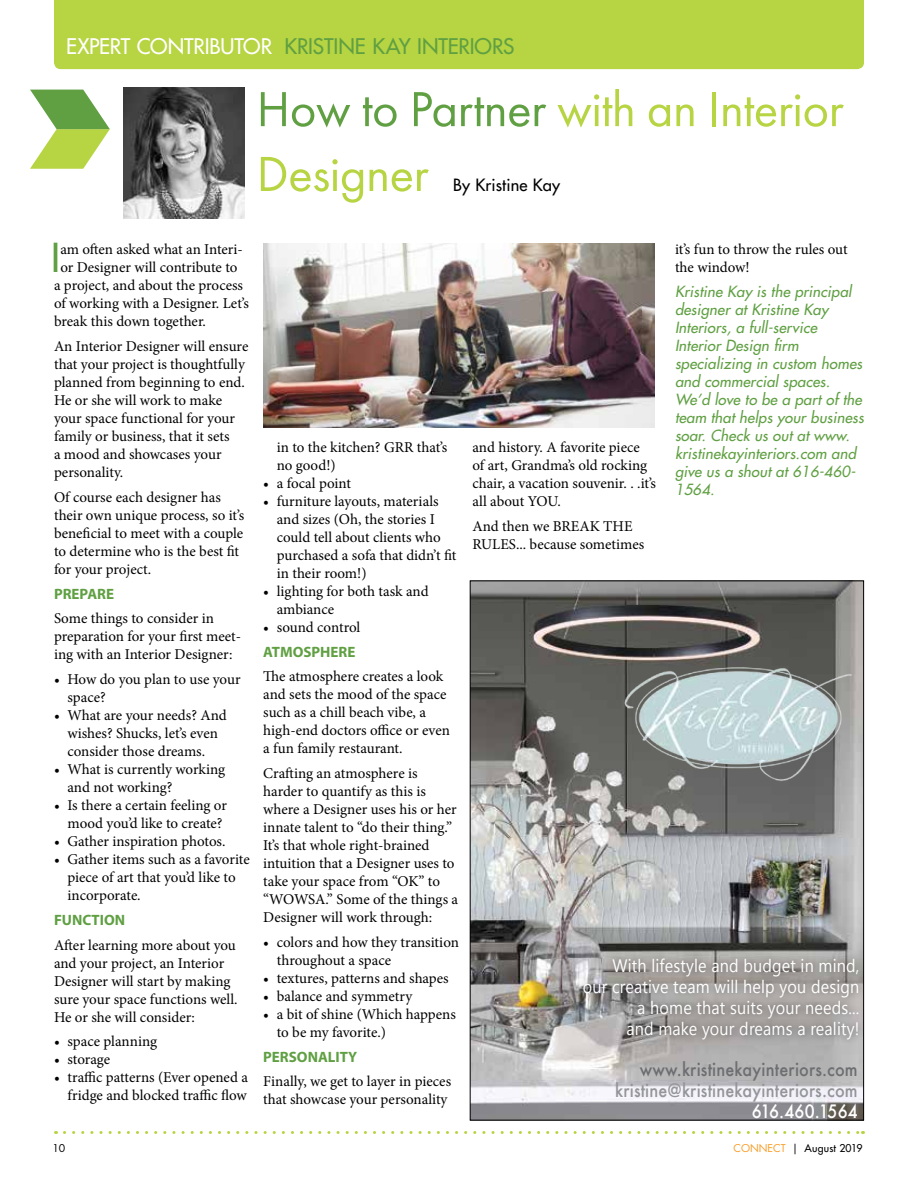
<style>
.page{position:relative;width:918px;height:1188px;background:#fff}
.page>*{position:absolute;margin:0;border:0;box-sizing:border-box;transform-origin:0 0}
.t1{font:51px/64.8px "Futura PT";letter-spacing:-.01em;color:#b7d442}
.t2{font:38.85px "Futura";color:#60a043}
.t3{font:21px "Futura";letter-spacing:-.01em;color:#60a043}
.t4{font:18px/21px "Segoe UI";letter-spacing:.01em;color:#fff;text-align:right;scale:.9 1}
.t5{font:500 18px "Futura";letter-spacing:.01em;color:#939598;scale:.9 1}
.t6{font:500 18px "Futura";letter-spacing:.01em;color:#6d6e71;scale:.9 1}
.t7{font:500 18px "Futura";color:#fff;scale:.9 1}
.t8{font:16.5px "Futura";letter-spacing:.01em;color:#000}
.t9{font:15px/18px "Minion Pro";color:#000}
.t10{font:italic 15px/18px "Futura";letter-spacing:.01em;color:#60a043}
.t11{font:700 15px "Myriad Pro";color:#60a043}
.t12{font:10.5px "Futura";letter-spacing:.02em;color:#000}
.t13{font:10.5px "Futura";color:#000}
.s1{color:#fff}
.s2{color:#60a043}
.s3{color:#f99c25}
.s4{font-style:inherit}
</style>
<div class="page">
<div style="left:54px;top:0;width:810px;height:69px;background:#b7d442"></div>
<svg style="left:30px;top:90px;width:80px;height:79px"></svg>
<svg style="left:64px;top:1131px;width:799px;height:3px"></svg>
<img style="left:472px;top:582px;width:390px;height:536px">
<img style="left:613px;top:655px;width:248px;height:131px">
<div style="left:576px;top:951px;width:288px;height:96px;background:#000;opacity:.5"></div>
<img style="left:123px;top:88px;width:121px;height:130px">
<img style="left:263px;top:243px;width:392px;height:185px">
<h3 class="t3" style="left:66px;top:33px;width:449px"><span class="s1">EXPERT CONTRIBUTOR</span> KRISTINE KAY INTERIORS</h3>
<h1 class="t1" style="left:256px;top:77px;width:589px"><span class="s2">How to Partner</span> with an Interior<br>Designer</h1>
<p class="t8" style="left:453px;top:175px;width:108px">By Kristine Kay</p>
<h2 class="t2" style="left:51px;top:234px;width:11px">I</h2>
<p class="t9" style="left:60px;top:241px;width:184px">am often asked what an Interi-</p>
<p class="t9" style="left:60px;top:259px;width:179px">or Designer will contribute to</p>
<p class="t9" style="left:54px;top:277px;width:191px">a project, and about the process</p>
<p class="t9" style="left:54px;top:295px;width:196px">of working with a Designer. Let’s</p>
<p class="t9" style="left:54px;top:313px;width:154px">break this down together.</p>
<p class="t9" style="left:54px;top:337px;width:196px">An Interior Designer will ensure that your project is thoughtfully planned from beginning to end.<br>He or she will work to make your space functional for your family or business, that it sets<br>a mood and showcases your personality.</p>
<p class="t9" style="left:54px;top:488px;width:192px">Of course each designer has their own unique process, so it’s beneficial to meet with a couple to determine who is the best fit for your project.</p>
<p class="t11" style="left:54px;top:584px;width:62px">PREPARE</p>
<p class="t9" style="left:54px;top:610px;width:189px">Some things to consider in preparation for your first meet&shy;ing with an Interior Designer:</p>
<p class="t9" style="left:68px;top:670px;width:175px;text-indent:-14px">• How do you plan to use your space?</p>
<p class="t9" style="left:54px;top:706px;width:174px;text-align:center">• What are your needs? And wishes? Shucks, let’s even consider those dreams.</p>
<p class="t9" style="left:68px;top:760px;width:159px;text-indent:-14px">• What is currently working and not working?</p>
<p class="t9" style="left:54px;top:796px;width:174px;text-align:right">• Is there a certain feeling or mood you’d like to create?</p>
<p class="t9" style="left:54px;top:832px;width:173px">• Gather inspiration photos.</p>
<p class="t9" style="left:68px;top:850px;width:184px;text-indent:-14px">• Gather items such as a favorite piece of art that you’d like to incorporate.</p>
<p class="t11" style="left:54px;top:910px;width:73px">FUNCTION</p>
<p class="t9" style="left:54px;top:936px;width:185px">After learning more about you and your project, an Interior<br>Designer will start by making sure your space functions well.<br>He or she will consider:</p>
<p class="t9" style="left:54px;top:1033px;width:105px">• space planning</p>
<p class="t9" style="left:54px;top:1051px;width:58px">• storage</p>
<p class="t9" style="left:54px;top:1069px;width:195px;text-align:right">• traffic patterns (Ever opened a fridge and blocked traffic flow</p>
<p class="t9" style="left:277px;top:438px;width:172px">in to the kitchen? GRR that’s no good!)</p>
<p class="t9" style="left:263px;top:474px;width:89px">• a focal point</p>
<p class="t9" style="left:277px;top:492px;width:181px;text-indent:-14px">• furniture layouts, materials and sizes (Oh, the stories I could tell about clients who purchased a sofa that didn’t fit in their room!)</p>
<p class="t9" style="left:277px;top:582px;width:153px;text-indent:-14px">• lighting for both task and ambiance</p>
<p class="t9" style="left:263px;top:618px;width:99px">• sound control</p>
<p class="t11" style="left:263px;top:642px;width:94px">ATMOSPHERE</p>
<p class="t9" style="left:263px;top:668px;width:188px">The atmosphere creates a look and sets the mood of the space such as a chill beach vibe, a high-end doctors office or even a fun family restaurant.</p>
<p class="t9" style="left:263px;top:764px;width:196px">Crafting an atmosphere is harder to quantify as this is where a Designer uses his or her innate talent to “do their thing.”<br>It’s that whole right-brained intuition that a Designer uses to take your space from “OK” to “WOWSA.” Some of the things a<br>Designer will work through:</p>
<p class="t9" style="left:277px;top:933px;width:184px;text-indent:-14px">• colors and how they transition throughout a space</p>
<p class="t9" style="left:263px;top:969px;width:187px">• textures, patterns and shapes</p>
<p class="t9" style="left:263px;top:987px;width:151px">• balance and symmetry</p>
<p class="t9" style="left:277px;top:1005px;width:181px;text-indent:-14px">• a bit of shine (Which happens to be my favorite.)</p>
<p class="t11" style="left:263px;top:1047px;width:95px">PERSONALITY</p>
<p class="t9" style="left:263px;top:1073px;width:189px">Finally, we get to layer in pieces that showcase your personality</p>
<p class="t9" style="left:472px;top:439px;width:185px">and history. A favorite piece<br>of art, Grandma’s old rocking chair, a vacation souvenir. . .it’s all about YOU.</p>
<p class="t9" style="left:472px;top:517px;width:173px">And then we BREAK THE<br>RULES... because sometimes</p>
<p class="t9" style="left:675px;top:241px;width:174px">it’s fun to throw the rules out the window!</p>
<p class="t10" style="left:675px;top:283px;width:190px">Kristine Kay is the principal designer at Kristine Kay<br>Interiors, a full-service<br>Interior Design firm specializing in custom homes and commercial spaces.<br>We’d love to be a part of the team that helps your business soar. Check us out at www. kristinekayinteriors.com and give us a shout at 616-460-<br>1564.</p>
<p class="t4" style="left:583px;top:955px;width:309px">With lifestyle and budget in mind,<br>our creative team will help you design a home that suits your needs...<br>and make your dreams a reality!</p>
<p class="t6" style="left:640px;top:1057px;width:244px">www.kristinekayinteriors.com</p>
<p class="t5" style="left:615px;top:1078px;width:271px">kristine@kristinekayinteriors.com</p>
<p class="t7" style="left:752px;top:1099px;width:119px">616.460.1564</p>
<p class="t13" style="left:52px;top:1142px;width:14px">10</p>
<p class="t12" style="left:733px;top:1142px;width:131px"><span class="s3">CONNECT</span> <span class="s4">|</span> August 2019</p>
</div>
